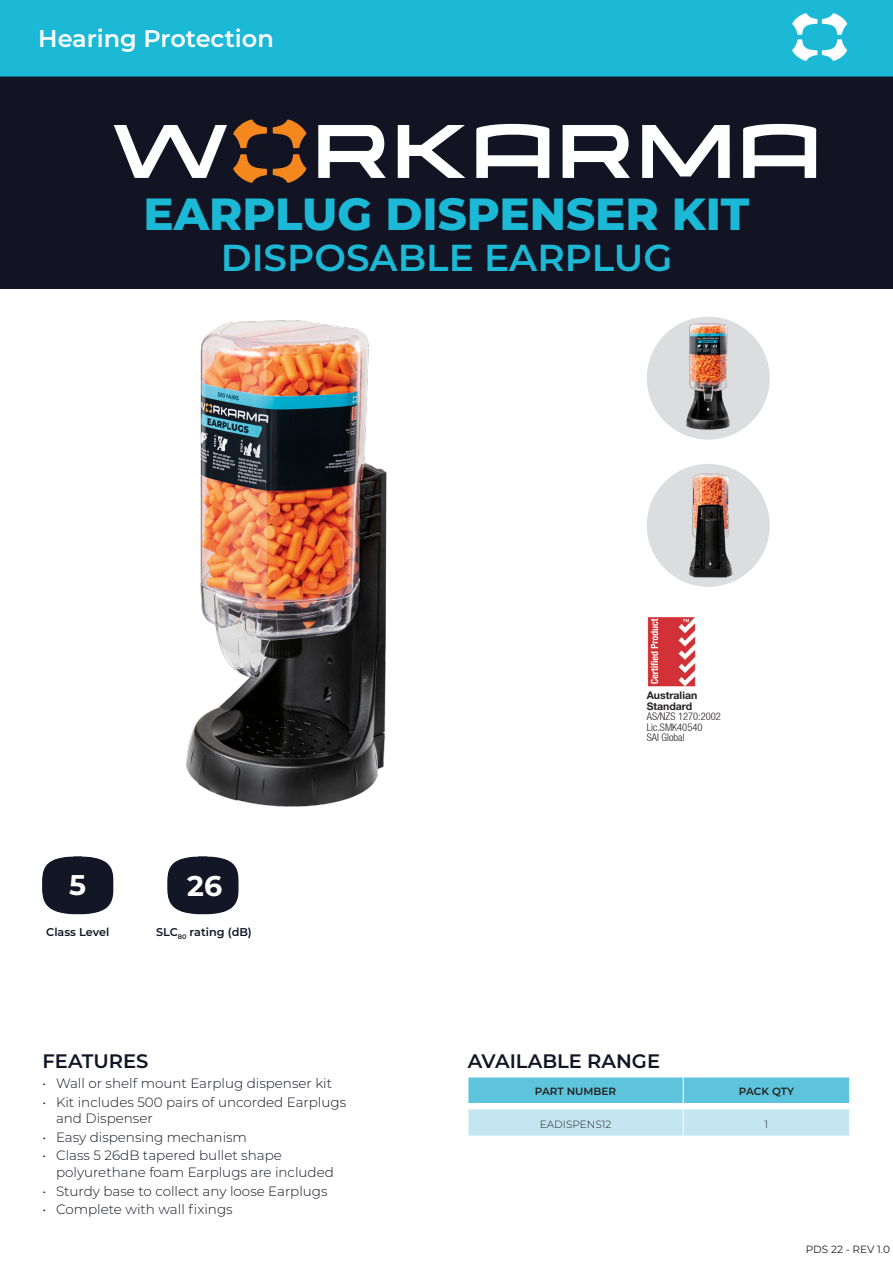
<style>
.page{position:relative;width:893px;height:1263px;background:#fff}
.page>*{position:absolute;margin:0;border:0;box-sizing:border-box;transform-origin:0 0}
.t1{font:800 45px "Montserrat";color:#1cb9d6}
.t2{font:600 37.5px "Montserrat";color:#1cb9d6}
.Body_Page_2{font:700 28.5px "Montserrat";color:#fff}
.t3{font:600 24px "Montserrat";color:#fff}
.t4{font:600 19.5px "Montserrat";color:#121424}
.t5{font:300 13.5px/16.5px "Montserrat";color:#121424}
.Lens_Icon_Text{font:600 11.25px "Montserrat";color:#121424}
.t6{font:300 condensed 10.5px "Helvetica Neue LT";color:#231f20}
.t7{font:700 10.5px "Helvetica Neue";color:#231f20}
.t8{font:600 10.5px "Montserrat";color:#231f20}
.t9{font:300 10.5px "Montserrat";color:#231f20}
.t10{font:10.5px "Montserrat";color:#231f20}
</style>
<div class="page">
<div style="left:0;top:77px;width:893px;height:212px;background:#121424"></div>
<div style="left:0;top:0;width:893px;height:76px;background:#1cb9d6"></div>
<div style="left:0;top:0;width:893px;height:77px;border:2px solid #1cb9d6"></div>
<svg style="left:113px;top:119px;width:703px;height:64px"></svg>
<svg style="left:792px;top:13px;width:55px;height:48px"></svg>
<svg style="left:468px;top:1109px;width:382px;height:27px;background:#c5e6f1"></svg>
<div style="left:468px;top:1077px;width:382px;height:26px;background:#5ec4dc"></div>
<div style="left:647px;top:464px;width:123px;height:123px;background:#dcdddf;border-radius:50%"></div>
<img style="left:675px;top:470px;width:73px;height:111px">
<div style="left:647px;top:317px;width:123px;height:123px;background:#dcdddf;border-radius:50%"></div>
<img style="left:671px;top:318px;width:77px;height:116px">
<img style="left:186px;top:320px;width:201px;height:487px">
<img style="left:43px;top:857px;width:196px;height:58px">
<div style="left:50px;top:866px;width:56px;height:39px;background:#131625;border-radius:50%"></div>
<div style="left:175px;top:863px;width:55px;height:42px;background:#131625;border-radius:50%"></div>
<img style="left:647px;top:617px;width:49px;height:70px">
<p class="t3" style="left:38px;top:21px;width:237px">Hearing Protection</p>
<p class="t1" style="left:143px;top:181px;width:608px">EARPLUG DISPENSER KIT</p>
<p class="t2" style="left:221px;top:231px;width:453px">DISPOSABLE EARPLUG</p>
<p class="Body_Page_2" style="left:69px;top:864px;width:18px">5</p>
<p class="Body_Page_2" style="left:187px;top:865px;width:36px">26</p>
<p class="Lens_Icon_Text" style="left:46px;top:924px;width:65px">Class Level</p>
<p class="Lens_Icon_Text" style="left:156px;top:924px;width:97px">SLC<sub>80</sub> rating (dB)</p>
<p class="t4" style="left:43px;top:1047px;width:107px">FEATURES</p>
<p class="t5" style="left:43px;top:1074px;width:291px">• Wall or shelf mount Earplug dispenser kit</p>
<p class="t5" style="left:56px;top:1093px;width:292px;text-indent:-14px">• Kit includes 500 pairs of uncorded Earplugs and Dispenser</p>
<p class="t5" style="left:43px;top:1128px;width:206px">• Easy dispensing mechanism</p>
<p class="t5" style="left:56px;top:1147px;width:279px;text-indent:-14px">• Class 5 26dB tapered bullet shape polyurethane foam Earplugs are included</p>
<p class="t5" style="left:43px;top:1182px;width:287px">• Sturdy base to collect any loose Earplugs</p>
<p class="t5" style="left:43px;top:1201px;width:192px">• Complete with wall fixings</p>
<p class="t7" style="left:647px;top:689px;width:52px">Australian</p>
<p class="t7" style="left:647px;top:700px;width:47px">Standard</p>
<p class="t6" style="left:647px;top:711px;width:76px">AS/NZS 1270:2002</p>
<p class="t6" style="left:647px;top:721px;width:57px">Lic.SMK40540</p>
<p class="t6" style="left:647px;top:732px;width:39px">SAI Global</p>
<p class="t4" style="left:468px;top:1047px;width:194px">AVAILABLE RANGE</p>
<p class="t8" style="left:535px;top:1084px;width:83px">PART NUMBER</p>
<p class="t8" style="left:739px;top:1084px;width:56px">PACK QTY</p>
<p class="t9" style="left:540px;top:1117px;width:73px">EADISPENS12</p>
<p class="t9" style="left:765px;top:1117px;width:5px">1</p>
<p class="t10" style="left:806px;top:1242px;width:86px">PDS 22 - REV 1.0</p>
</div>
